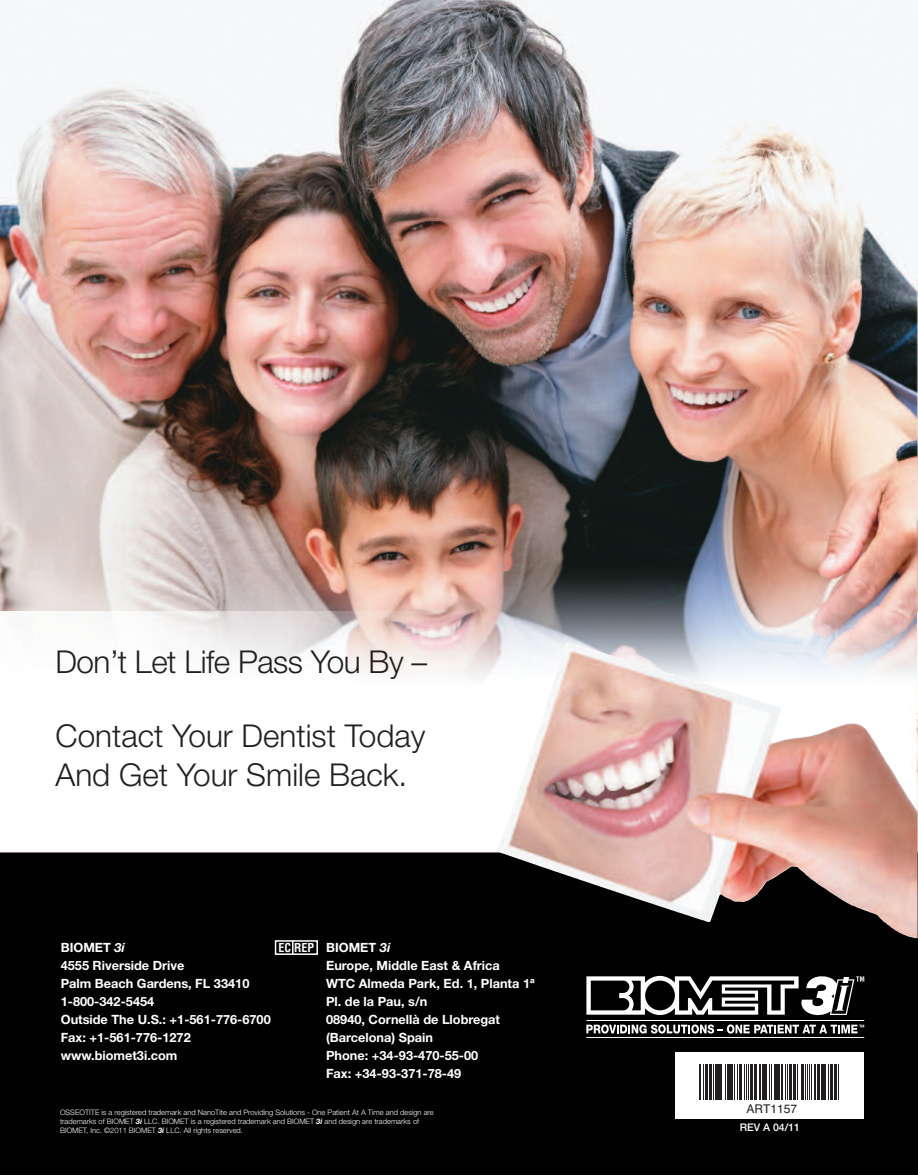
<style>
.page{position:relative;width:918px;height:1175px;background:#fff}
.page>*{position:absolute;margin:0;border:0;box-sizing:border-box;transform-origin:0 0}
.t1{font:300 31.5px/39px "Helvetica Neue LT Std";color:#231f20}
.t2{font:700 12.75px/18px "Helvetica Neue LT Std";color:#fff}
.t3{font:12px "Helvetica";color:#231f20}
.t4{font:700 condensed 12px "Helvetica LT";color:#fff}
.t5{font:500 10.5px "Helvetica Neue LT Std";color:#fff}
.t6{font:300 7.5px/9px "Helvetica Neue LT Std";color:#fff}
.s1{font-style:italic}
.s2{font-weight:700;font-style:italic}
</style>
<div class="page">
<img style="left:0;top:0;width:918px;height:1174px">
<svg style="left:586px;top:975px;width:278px;height:41px"></svg>
<svg style="left:586px;top:1024px;width:278px;height:9px"></svg>
<hr style="left:586px;top:1020px;width:278px;height:1px;background:#fff">
<hr style="left:586px;top:1037px;width:278px;height:1px;background:#fff">
<div style="left:275px;top:940px;width:43px;height:15px;border:2px solid #fff"></div>
<svg style="left:292px;top:940px;width:2px;height:14px"></svg>
<img style="left:917px;top:612px;width:1px;height:106px">
<img style="left:0;top:611px;width:468px;height:106px">
<img style="left:566px;top:642px;width:316px;height:113px">
<div style="left:675px;top:1052px;width:189px;height:66px;background:#fff"></div>
<hr style="left:699px;top:1063px;width:1px;height:36px;background:#231f20">
<hr style="left:703px;top:1063px;width:1px;height:36px;background:#231f20">
<hr style="left:705px;top:1063px;width:3px;height:36px;background:#231f20">
<hr style="left:709px;top:1063px;width:2px;height:36px;background:#231f20">
<hr style="left:713px;top:1063px;width:1px;height:36px;background:#231f20">
<hr style="left:715px;top:1063px;width:3px;height:36px;background:#231f20">
<hr style="left:719px;top:1063px;width:1px;height:36px;background:#231f20">
<hr style="left:721px;top:1063px;width:1px;height:36px;background:#231f20">
<hr style="left:725px;top:1063px;width:1px;height:36px;background:#231f20">
<hr style="left:727px;top:1063px;width:2px;height:36px;background:#231f20">
<hr style="left:731px;top:1063px;width:2px;height:36px;background:#231f20">
<hr style="left:735px;top:1063px;width:1px;height:36px;background:#231f20">
<hr style="left:737px;top:1063px;width:1px;height:36px;background:#231f20">
<hr style="left:739px;top:1063px;width:2px;height:36px;background:#231f20">
<hr style="left:744px;top:1063px;width:1px;height:36px;background:#231f20">
<hr style="left:746px;top:1063px;width:1px;height:36px;background:#231f20">
<hr style="left:749px;top:1063px;width:1px;height:36px;background:#231f20">
<hr style="left:751px;top:1063px;width:2px;height:36px;background:#231f20">
<hr style="left:754px;top:1063px;width:3px;height:36px;background:#231f20">
<hr style="left:760px;top:1063px;width:1px;height:36px;background:#231f20">
<hr style="left:762px;top:1063px;width:2px;height:36px;background:#231f20">
<hr style="left:765px;top:1063px;width:2px;height:36px;background:#231f20">
<hr style="left:769px;top:1063px;width:1px;height:36px;background:#231f20">
<hr style="left:772px;top:1063px;width:1px;height:36px;background:#231f20">
<hr style="left:774px;top:1063px;width:2px;height:36px;background:#231f20">
<hr style="left:778px;top:1063px;width:2px;height:36px;background:#231f20">
<hr style="left:781px;top:1063px;width:1px;height:36px;background:#231f20">
<hr style="left:785px;top:1063px;width:1px;height:36px;background:#231f20">
<hr style="left:787px;top:1063px;width:1px;height:36px;background:#231f20">
<hr style="left:790px;top:1063px;width:2px;height:36px;background:#231f20">
<hr style="left:793px;top:1063px;width:3px;height:36px;background:#231f20">
<hr style="left:797px;top:1063px;width:1px;height:36px;background:#231f20">
<hr style="left:801px;top:1063px;width:2px;height:36px;background:#231f20">
<hr style="left:805px;top:1063px;width:1px;height:36px;background:#231f20">
<hr style="left:807px;top:1063px;width:1px;height:36px;background:#231f20">
<hr style="left:809px;top:1063px;width:1px;height:36px;background:#231f20">
<hr style="left:811px;top:1063px;width:1px;height:36px;background:#231f20">
<hr style="left:815px;top:1063px;width:1px;height:36px;background:#231f20">
<hr style="left:817px;top:1063px;width:2px;height:36px;background:#231f20">
<hr style="left:821px;top:1063px;width:2px;height:36px;background:#231f20">
<hr style="left:825px;top:1063px;width:1px;height:36px;background:#231f20">
<hr style="left:828px;top:1063px;width:1px;height:36px;background:#231f20">
<hr style="left:831px;top:1063px;width:2px;height:36px;background:#231f20">
<hr style="left:834px;top:1063px;width:3px;height:36px;background:#231f20">
<hr style="left:838px;top:1063px;width:1px;height:36px;background:#231f20">
<h1 class="t1" style="left:56px;top:645px;width:373px">Don’t Let Life Pass You By –</h1>
<h1 class="t1" style="left:56px;top:719px;width:371px">Contact Your Dentist Today<br>And Get Your Smile Back.</h1>
<p class="t4" style="left:279px;top:940px;width:37px">EC REP</p>
<p class="t2" style="left:61px;top:940px;width:212px">BIOMET <span class="s1">3i<br></span>4555 Riverside Drive<br>Palm Beach Gardens, FL 33410<br>1-800-342-5454<br>Outside The U.S.: +1-561-776-6700<br>Fax: +1-561-776-1272 www.biomet3i.com</p>
<p class="t2" style="left:326px;top:939px;width:210px">BIOMET <span class="s1">3i<br></span>Europe, Middle East &amp; Africa<br>WTC Almeda Park, Ed. 1, Planta 1ª<br>Pl. de la Pau, s/n<br>08940, Cornellà de Llobregat (Barcelona) Spain<br>Phone: +34-93-470-55-00<br>Fax: +34-93-371-78-49</p>
<p class="t6" style="left:60px;top:1108px;width:375px">OSSEOTITE is a registered trademark and NanoTite and Providing Solutions - One Patient At A Time and design are trademarks of BIOMET <span class="s2">3i</span> LLC. BIOMET is a registered trademark and BIOMET <span class="s2">3i</span> and design are trademarks of<br>BIOMET, Inc. ©2011 BIOMET <span class="s2">3i</span> LLC. All rights reserved.</p>
<p class="t3" style="left:746px;top:1099px;width:52px">ART1157</p>
<p class="t5" style="left:740px;top:1123px;width:62px">REV A 04/11</p>
</div>
